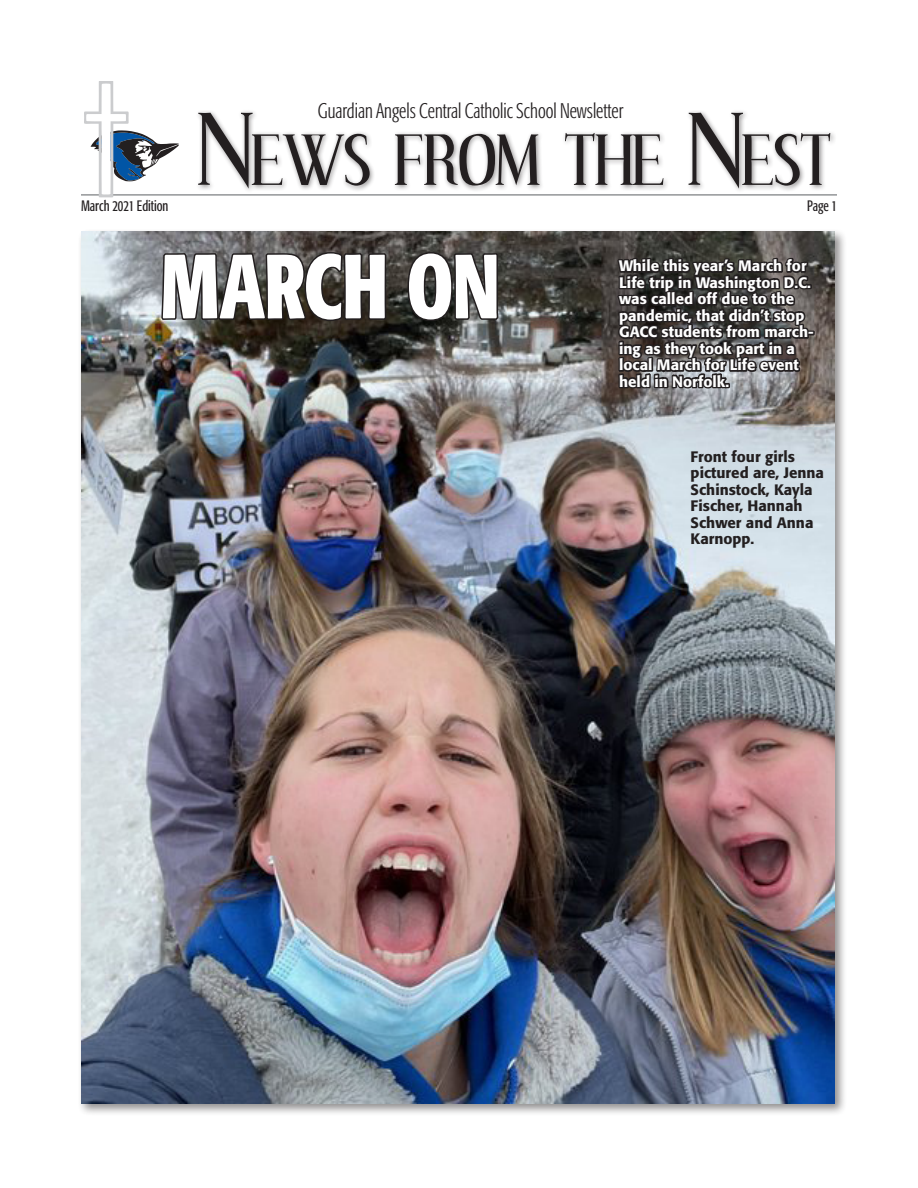
<style>
.page{position:relative;width:918px;height:1188px;background:#fff}
.page>*{position:absolute;margin:0;border:0;box-sizing:border-box;transform-origin:0 0}
.t1{font:90px "Formata BQ Bold Extra Cnd";letter-spacing:-.01em;color:#fff}
.t2{font:68.25px "Effloresce";letter-spacing:-.03em;color:#231f20}
.t3{font:21px "Formata BQ Light Extra Cnd";color:#231f20}
.t4{font:500 15px/16.5px "Formata BQ";color:#fff}
.t5{font:500 15px/16.5px "Formata BQ";color:#231f20}
.t6{font:15px "Formata BQ Extra Cnd";color:#231f20}
.s1{font-size:97.5px}
</style>
<div class="page">
<div style="left:195px;top:109px;width:642px;height:86px;background:#231f20;opacity:.5"></div>
<hr style="left:81px;top:194px;width:756px;height:2px;background:#939598">
<svg style="left:84px;top:81px;width:95px;height:116px"></svg>
<div style="left:77px;top:228px;width:770px;height:889px;background:#231f20;opacity:.5"></div>
<img style="left:81px;top:232px;width:754px;height:872px">
<svg style="left:160px;top:235px;width:228px;height:94px;background:#4b4844"></svg>
<svg style="left:406px;top:251px;width:94px;height:71px;background:#3a3937"></svg>
<svg style="left:616px;top:192px;width:201px;height:234px"></svg>
<p class="t3" style="left:318px;top:100px;width:307px">Guardian Angels Central Catholic School Newsletter</p>
<p class="t2" style="left:197px;top:127px;width:636px"><span class="s1">N</span>EWS FROM THE <span class="s1">N</span>EST</p>
<p class="t6" style="left:81px;top:198px;width:89px">March 2021 Edition</p>
<p class="t6" style="left:807px;top:198px;width:31px">Page 1</p>
<p class="t1" style="left:160px;top:234px;width:341px">MARCH ON</p>
<p class="t4" style="left:619px;top:258px;width:196px">While this year’s March for<br>Life trip in Washington D.C. was called off due to the pandemic, that didn’t stop<br>GACC students from march&shy;ing as they took part in a local March for Life event held in Norfolk.</p>
<p class="t5" style="left:691px;top:448px;width:135px">Front four girls pictured are, Jenna<br>Schinstock, Kayla<br>Fischer, Hannah<br>Schwer and Anna<br>Karnopp.</p>
</div>
